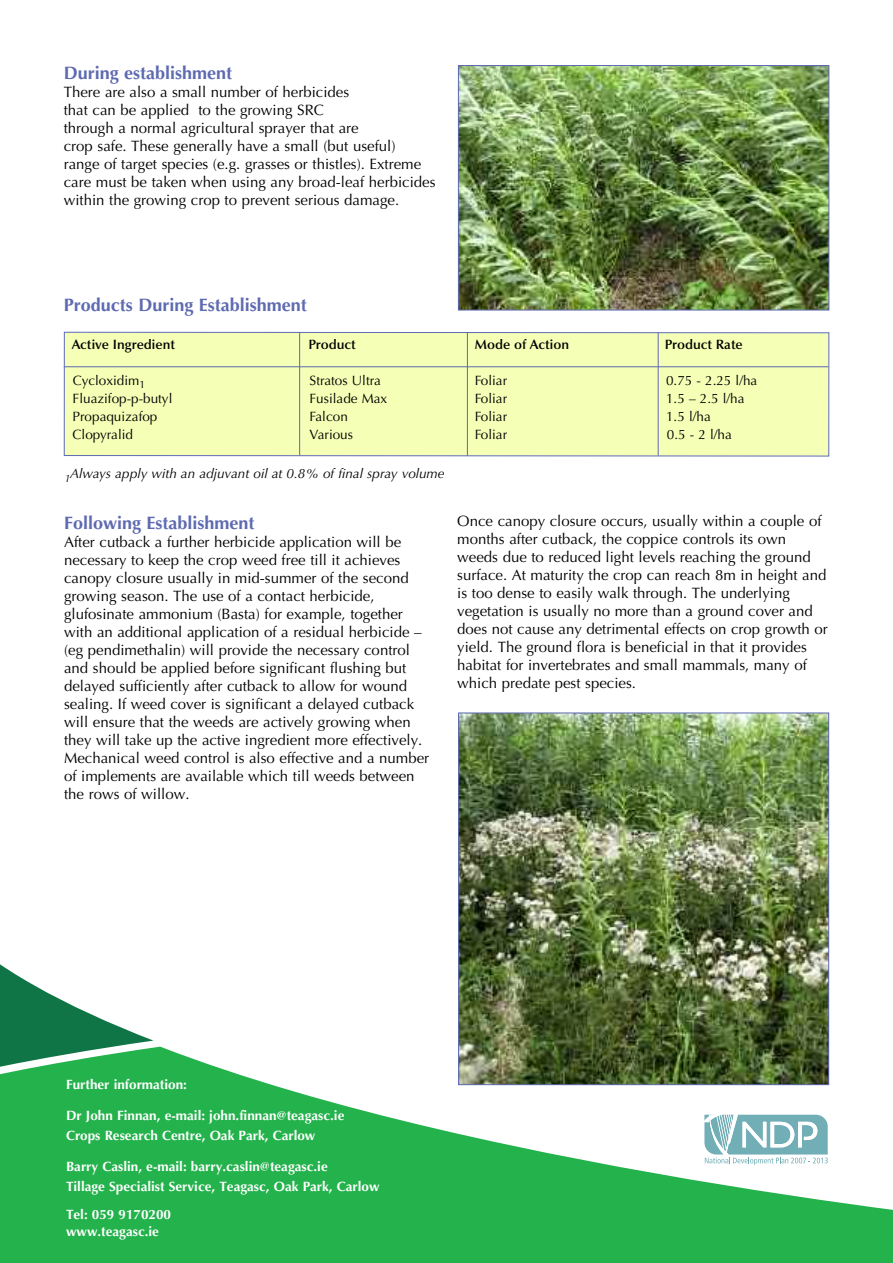
<style>
.page{position:relative;width:893px;height:1263px;background:#fff}
.page>*{position:absolute;margin:0;border:0;box-sizing:border-box;transform-origin:0 0}
.t1{font:700 18px "Optima CELT";color:#5e6ab1}
.t2{font:15px/18px "Optima CELT";color:#000}
.t3{font:700 13.5px/19.5px "Optima CELT";color:#fff}
.t4{font:13.5px "Optima LT";color:#000}
.t5{font:italic 13.5px "Optima LT";color:#000}
.t6{font:600 13.5px "Optima LT";color:#000}
</style>
<div class="page">
<svg style="left:0;top:1047px;width:893px;height:216px;fill:#23b24b"></svg>
<svg style="left:0;top:964px;width:153px;height:114px"></svg>
<div style="left:63px;top:331px;width:767px;height:126px;background:#f6ffb6"></div>
<hr style="left:299px;top:332px;width:1px;height:123px;background:#5e6ab1">
<hr style="left:467px;top:332px;width:1px;height:124px;background:#5e6ab1">
<hr style="left:658px;top:332px;width:1px;height:124px;background:#5e6ab1">
<hr style="left:64px;top:366px;width:764px;height:1px;background:#5e6ab1">
<img style="left:460px;top:715px;width:367px;height:368px">
<div style="left:458px;top:713px;width:371px;height:372px;border:1px solid #5e6ab1"></div>
<svg style="left:704px;top:1115px;width:124px;height:50px"></svg>
<img style="left:460px;top:67px;width:367px;height:241px">
<div style="left:458px;top:65px;width:371px;height:245px;border:1px solid #5e6ab1"></div>
<p class="t1" style="left:64px;top:66px;width:170px">During establishment</p>
<p class="t2" style="left:64px;top:85px;width:373px">There are also a small number of herbicides<br>that can be applied to the growing SRC<br>through a normal agricultural sprayer that are<br>crop safe. These generally have a small (but useful)<br>range of target species (e.g. grasses or thistles). Extreme care must be taken when using any broad-leaf herbicides within the growing crop to prevent serious damage.</p>
<p class="t1" style="left:64px;top:297px;width:245px">Products During Establishment</p>
<p class="t6" style="left:72px;top:339px;width:105px">Active Ingredient</p>
<p class="t6" style="left:308px;top:339px;width:49px">Product</p>
<p class="t6" style="left:475px;top:339px;width:96px">Mode of Action</p>
<p class="t6" style="left:665px;top:339px;width:80px">Product Rate</p>
<p class="t4" style="left:73px;top:375px;width:74px">Cycloxidim<sub>1</sub></p>
<p class="t4" style="left:310px;top:375px;width:73px">Stratos Ultra</p>
<p class="t4" style="left:475px;top:375px;width:34px">Foliar</p>
<p class="t4" style="left:666px;top:375px;width:93px">0.75 - 2.25 l/ha</p>
<p class="t4" style="left:73px;top:393px;width:101px">Fluazifop-p-butyl</p>
<p class="t4" style="left:310px;top:393px;width:79px">Fusilade Max</p>
<p class="t4" style="left:475px;top:393px;width:34px">Foliar</p>
<p class="t4" style="left:666px;top:393px;width:80px">1.5 – 2.5 l/ha</p>
<p class="t4" style="left:73px;top:411px;width:86px">Propaquizafop</p>
<p class="t4" style="left:310px;top:411px;width:40px">Falcon</p>
<p class="t4" style="left:475px;top:411px;width:34px">Foliar</p>
<p class="t4" style="left:666px;top:411px;width:46px">1.5 l/ha</p>
<p class="t4" style="left:73px;top:429px;width:62px">Clopyralid</p>
<p class="t4" style="left:310px;top:429px;width:45px">Various</p>
<p class="t4" style="left:475px;top:429px;width:34px">Foliar</p>
<p class="t4" style="left:667px;top:429px;width:66px">0.5 - 2 l/ha</p>
<p class="t5" style="left:64px;top:468px;width:382px"><sub>1</sub>Always apply with an adjuvant oil at 0.8% of final spray volume</p>
<p class="t1" style="left:64px;top:516px;width:192px">Following Establishment</p>
<p class="t2" style="left:64px;top:534px;width:367px">After cutback a further herbicide application will be necessary to keep the crop weed free till it achieves canopy closure usually in mid-summer of the second growing season. The use of a contact herbicide, glufosinate ammonium (Basta) for example, together with an additional application of a residual herbicide – (eg pendimethalin) will provide the necessary control and should be applied before significant flushing but delayed sufficiently after cutback to allow for wound sealing. If weed cover is significant a delayed cutback will ensure that the weeds are actively growing when they will take up the active ingredient more effectively.<br>Mechanical weed control is also effective and a number of implements are available which till weeds between the rows of willow.</p>
<p class="t2" style="left:457px;top:513px;width:372px">Once canopy closure occurs, usually within a couple of months after cutback, the coppice controls its own weeds due to reduced light levels reaching the ground surface. At maturity the crop can reach 8m in height and is too dense to easily walk through. The underlying vegetation is usually no more than a ground cover and does not cause any detrimental effects on crop growth or yield. The ground flora is beneficial in that it provides habitat for invertebrates and small mammals, many of which predate pest species.</p>
<p class="t3" style="left:66px;top:1076px;width:122px">Further information:</p>
<p class="t3" style="left:66px;top:1107px;width:280px">Dr John Finnan, e-mail: john.finnan@teagasc.ie<br>Crops Research Centre, Oak Park, Carlow</p>
<p class="t3" style="left:66px;top:1158px;width:315px">Barry Caslin, e-mail: barry.caslin@teagasc.ie<br>Tillage Specialist Service, Teagasc, Oak Park, Carlow</p>
<p class="t3" style="left:66px;top:1208px;width:107px;line-height:16.5px">Tel: 059 9170200 www.teagasc.ie</p>
</div>
